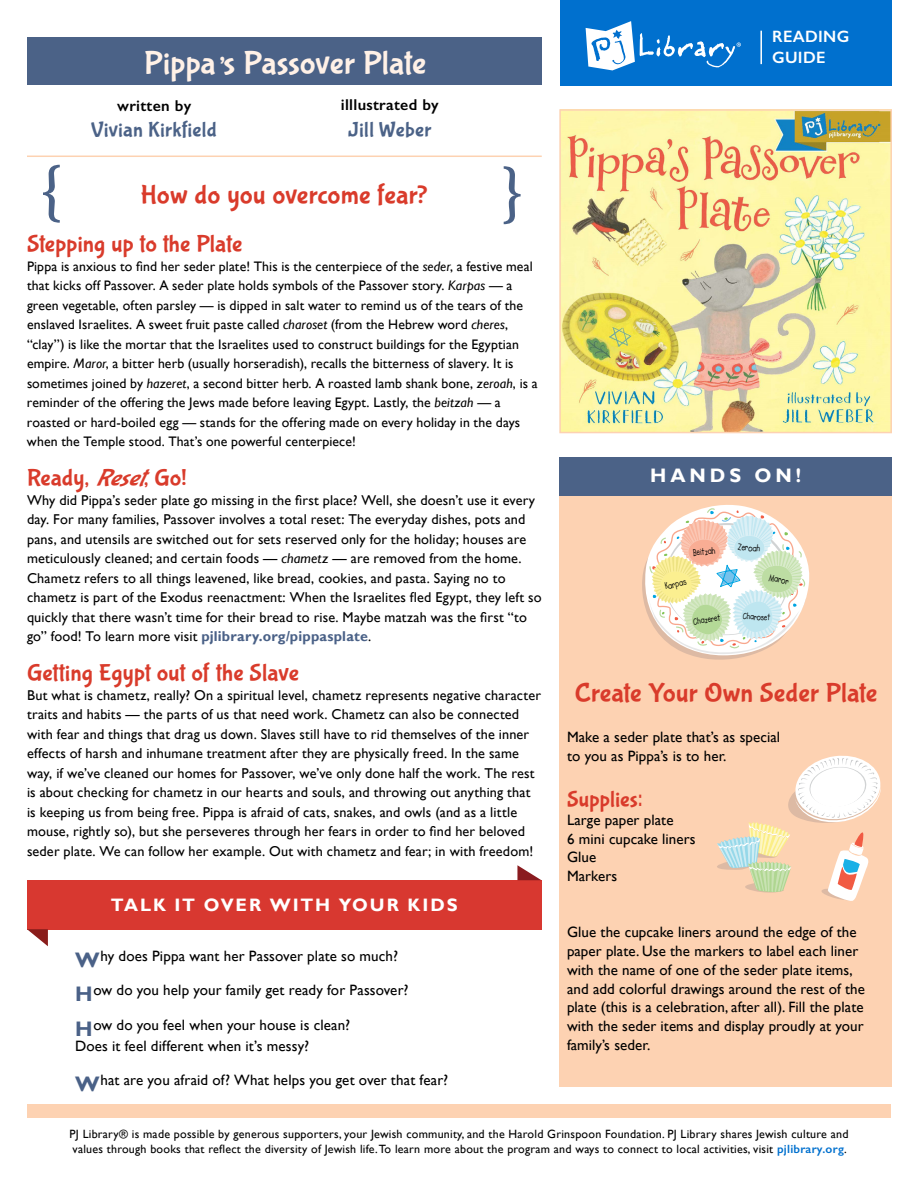
<style>
.page{position:relative;width:918px;height:1188px;background:#fff}
.page>*{position:absolute;margin:0;border:0;box-sizing:border-box;transform-origin:0 0}
.t1{font:700 66px "Minion Pro";color:#4b6287}
.t2{font:33px "Bubblegum Sans";letter-spacing:-.005em;color:#fff1e7}
.t3{font:27px "Bubblegum Sans";color:#d93b2b}
.t4{font:24px "Bubblegum Sans";letter-spacing:.005em;color:#d93b2b}
.t5{font:22.5px "Bubblegum Sans";letter-spacing:.005em;color:#d93b2b}
.t6{font:21px "Bubblegum Sans";letter-spacing:.02em;color:#4b6287}
.t7{font:700 19.5px "Gill Sans";letter-spacing:.2em;color:#fff}
.t8{font:700 18px "Gill Sans";letter-spacing:.105em;color:#fff}
.t9{font:600 16.5px/21px "Gill Sans";letter-spacing:.02em;color:#fff}
.t10{font:600 15.75px "Gill Sans";letter-spacing:.02em;color:#000}
.t11{font:15px/18.8px "Gill Sans";letter-spacing:.005em;color:#000}
.t12{font:14.25px/19.5px "Gill Sans";letter-spacing:.01em;color:#000}
.t13{font:13.8px/19.5px "Gill Sans";letter-spacing:.01em;color:#000}
.t14{font:12px/15px "Gill Sans";letter-spacing:.02em;color:#000}
.t15{font:700 9.6px "Lemonade ICG";color:#000;scale:.79 1}
.t16{font:700 9.3px "Lemonade ICG";color:#000;scale:.79 1}
.t17{font:700 9.15px "Lemonade ICG";color:#000;scale:.77 1}
.s1{font-style:italic}
.s2{font-weight:700;color:#4a6187}
.s3{font-weight:700;font-size:21px;color:#4a6187}
.s4{font-family:"Acumin Pro"}
.s5{font-weight:600;color:#0070ce}
</style>
<div class="page">
<div style="left:559px;top:491px;width:333px;height:596px;background:#fdd2b2"></div>
<div style="left:27px;top:38px;width:515px;height:47px;background:#4b6287"></div>
<hr style="left:27px;top:156px;width:515px;height:1px;background:#fdd2b2">
<div style="left:27px;top:880px;width:515px;height:49px;background:#d83830"></div>
<svg style="left:27px;top:929px;width:21px;height:17px"></svg>
<svg style="left:517px;top:865px;width:24px;height:15px"></svg>
<div style="left:27px;top:1104px;width:864px;height:13px;background:#fdd2b2"></div>
<img style="left:562px;top:112px;width:327px;height:318px">
<div style="left:559px;top:109px;width:333px;height:324px;border:2px solid #fdd2b2"></div>
<div style="left:559px;top:457px;width:333px;height:39px;background:#4b6287"></div>
<div style="left:560px;top:0;width:332px;height:85px;background:#0070ce"></div>
<svg style="left:586px;top:21px;width:155px;height:49px"></svg>
<hr style="left:760px;top:31px;width:2px;height:33px;background:#fff">
<svg style="left:642px;top:505px;width:167px;height:155px"></svg>
<svg style="left:717px;top:756px;width:164px;height:145px"></svg>
<h1 class="t1" style="left:39px;top:144px;width:25px">{</h1>
<h2 class="t2" style="left:144px;top:45px;width:283px">Pippa’s Passover Plate</h2>
<p class="t10" style="left:117px;top:96px;width:76px">written by</p>
<h3 class="t6" style="left:91px;top:118px;width:127px">Vivian Kirkfield</h3>
<p class="t10" style="left:341px;top:95px;width:100px">illlustrated by</p>
<h3 class="t6" style="left:348px;top:118px;width:85px">Jill Weber</h3>
<h3 class="t3" style="left:140px;top:180px;width:289px">How do you overcome fear?</h3>
<h1 class="t1" style="left:501px;top:146px;width:25px">}</h1>
<h3 class="t4" style="left:27px;top:231px;width:217px">Stepping up to the Plate</h3>
<p class="t13" style="left:27px;top:257px;width:512px">Pippa is anxious to find her seder plate! This is the centerpiece of the <span class="s1">seder</span>, a festive meal that kicks off Passover. A seder plate holds symbols of the Passover story. <span class="s1">Karpas</span> — a green vegetable, often parsley — is dipped in salt water to remind us of the tears of the enslaved Israelites. A sweet fruit paste called <span class="s1">charoset</span> (from the Hebrew word <span class="s1">cheres</span>, “clay”) is like the mortar that the Israelites used to construct buildings for the Egyptian empire. <span class="s1">Maror</span>, a bitter herb (usually horseradish), recalls the bitterness of slavery. It is sometimes joined by <span class="s1">hazeret</span>, a second bitter herb. A roasted lamb shank bone, <span class="s1">zeroah</span>, is a reminder of the offering the Jews made before leaving Egypt. Lastly, the <span class="s1">beitzah</span> — a roasted or hard-boiled egg — stands for the offering made on every holiday in the days when the Temple stood. That’s one powerful centerpiece!</p>
<h3 class="t4" style="left:27px;top:465px;width:161px">Ready, <span class="s1">Reset</span>, Go!</h3>
<p class="t12" style="left:27px;top:491px;width:516px">Why did Pippa’s seder plate go missing in the first place? Well, she doesn’t use it every day. For many families, Passover involves a total reset: The everyday dishes, pots and pans, and utensils are switched out for sets reserved only for the holiday; houses are meticulously cleaned; and certain foods — <span class="s1">chametz</span> — are removed from the home.<br>Chametz refers to all things leavened, like bread, cookies, and pasta. Saying no to chametz is part of the Exodus reenactment: When the Israelites fled Egypt, they left so quickly that there wasn’t time for their bread to rise. Maybe matzah was the first “to go” food! To learn more visit <span class="s2">pjlibrary.org/pippasplate</span>.</p>
<h3 class="t4" style="left:27px;top:660px;width:273px">Getting Egypt out of the Slave</h3>
<p class="t12" style="left:27px;top:686px;width:516px">But what is chametz, really? On a spiritual level, chametz represents negative character traits and habits — the parts of us that need work. Chametz can also be connected with fear and things that drag us down. Slaves still have to rid themselves of the inner effects of harsh and inhumane treatment after they are physically freed. In the same way, if we’ve cleaned our homes for Passover, we’ve only done half the work. The rest is about checking for chametz in our hearts and souls, and throwing out anything that is keeping us from being free. Pippa is afraid of cats, snakes, and owls (and as a little mouse, rightly so), but she perseveres through her fears in order to find her beloved seder plate. We can follow her example. Out with chametz and fear; in with freedom!</p>
<p class="t8" style="left:111px;top:895px;width:348px">TALK IT OVER WITH YOUR KIDS</p>
<p class="t11" style="left:75px;top:947px;width:324px"><span class="s3">W</span>hy does Pippa want her Passover plate so much?</p>
<p class="t11" style="left:75px;top:981px;width:335px"><span class="s3">H</span>ow do you help your family get ready for Passover?</p>
<p class="t11" style="left:75px;top:1015px;width:277px;line-height:21px"><span class="s3">H</span>ow do you feel when your house is clean?<br>Does it feel different when it’s messy?</p>
<p class="t11" style="left:75px;top:1071px;width:375px"><span class="s3">W</span>hat are you afraid of? What helps you get over that fear?</p>
<p class="t9" style="left:772px;top:26px;width:79px">READING<br>GUIDE</p>
<h3 class="t7" style="left:650px;top:464px;width:152px">HANDS ON!</h3>
<p class="t15" style="left:692px;top:547px;width:30px;rotate:-6deg">Beitzah</p>
<p class="t15" style="left:738px;top:541px;width:30px;rotate:6deg">Zeroah</p>
<p class="t15" style="left:664px;top:581px;width:29px;rotate:-14deg">Karpas</p>
<p class="t16" style="left:693px;top:616px;width:36px;rotate:-9deg">Chazeret</p>
<p class="t15" style="left:770px;top:572px;width:27px;rotate:11deg">Maror</p>
<p class="t17" style="left:743px;top:610px;width:37px;rotate:4deg">Charoset</p>
<h3 class="t3" style="left:575px;top:678px;width:304px">Create Your Own Seder Plate</h3>
<p class="t11" style="left:567px;top:728px;width:215px">Make a seder plate that’s as special to you as Pippa’s is to her.</p>
<h3 class="t5" style="left:567px;top:787px;width:78px">Supplies<span class="s4">:</span></h3>
<p class="t11" style="left:567px;top:811px;width:130px">Large paper plate<br>6 mini cupcake liners<br>Glue<br>Markers</p>
<p class="t11" style="left:567px;top:923px;width:299px">Glue the cupcake liners around the edge of the paper plate. Use the markers to label each liner with the name of one of the seder plate items, and add colorful drawings around the rest of the plate (this is a celebration, after all). Fill the plate with the seder items and display proudly at your family’s seder.</p>
<p class="t14" style="left:70px;top:1126px;width:781px">PJ Library® is made possible by generous supporters, your Jewish community, and the Harold Grinspoon Foundation. PJ Library shares Jewish culture and values through books that reflect the diversity of Jewish life. To learn more about the program and ways to connect to local activities, visit <span class="s5">pjlibrary.org</span>.</p>
</div>
